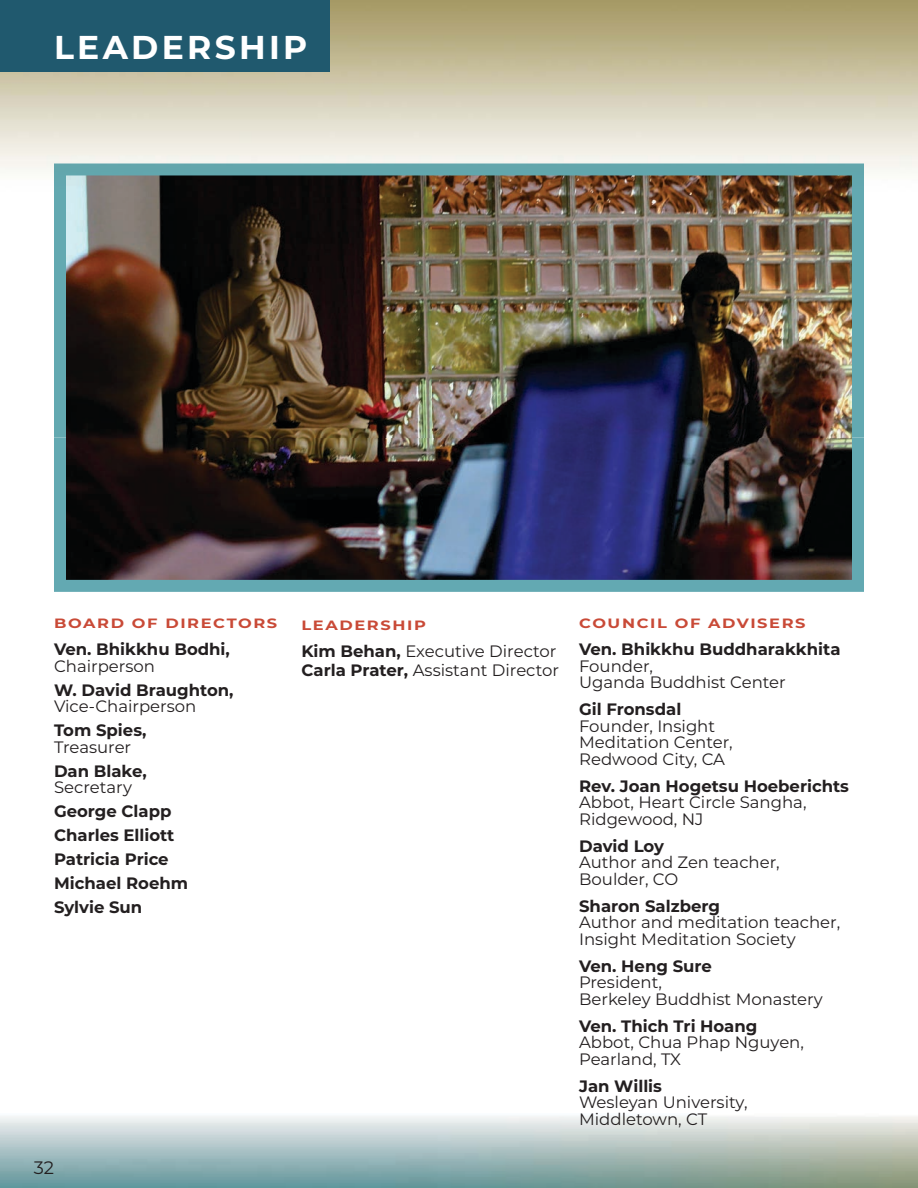
<style>
.page{position:relative;width:918px;height:1188px;background:#fff}
.page>*{position:absolute;margin:0;border:0;box-sizing:border-box;transform-origin:0 0}
.t1{font:700 33px "Montserrat";letter-spacing:.1em;color:#fff}
.t2{font:18px "Montserrat";color:#231f20}
.t3{font:16.5px/16.5px "Montserrat";color:#231f20}
.t4{font:700 16.5px/24px "Montserrat";color:#231f20}
.t5{font:700 13.5px "Montserrat";letter-spacing:.1em;color:#c94a37;scale:1.2 1}
.s1{font-weight:700}
</style>
<div class="page">
<img style="left:0;top:0;width:918px;height:173px">
<img style="left:0;top:1116px;width:918px;height:72px">
<img style="left:54px;top:438px;width:810px;height:154px">
<img style="left:54px;top:163px;width:810px;height:275px">
<div style="left:0;top:0;width:329px;height:72px;background:#20596e"></div>
<h1 class="t1" style="left:54px;top:23px;width:255px">LEADERSHIP</h1>
<p class="t5" style="left:54px;top:614px;width:188px">BOARD OF DIRECTORS</p>
<p class="t4" style="left:54px;top:637px;width:177px">Ven. Bhikkhu Bodhi,</p>
<p class="t3" style="left:54px;top:657px;width:102px">Chairperson</p>
<p class="t4" style="left:54px;top:677px;width:181px">W. David Braughton,</p>
<p class="t3" style="left:54px;top:698px;width:144px">Vice-Chairperson</p>
<p class="t4" style="left:54px;top:718px;width:94px">Tom Spies,</p>
<p class="t3" style="left:54px;top:738px;width:79px">Treasurer</p>
<p class="t4" style="left:54px;top:758px;width:94px">Dan Blake,</p>
<p class="t3" style="left:54px;top:779px;width:80px">Secretary</p>
<p class="t4" style="left:54px;top:799px;width:136px">George Clapp<br>Charles Elliott<br>Patricia Price<br>Michael Roehm<br>Sylvie Sun</p>
<p class="t2" style="left:34px;top:1155px;width:22px">32</p>
<p class="t5" style="left:301px;top:615px;width:105px">LEADERSHIP</p>
<p class="t3" style="left:301px;top:640px;width:259px;line-height:19.8px"><span class="s1">Kim Behan,</span> Executive Director<br><span class="s1">Carla Prater,</span> Assistant Director</p>
<p class="t5" style="left:579px;top:614px;width:190px">COUNCIL OF ADVISERS</p>
<p class="t4" style="left:579px;top:637px;width:263px">Ven. Bhikkhu Buddharakkhita</p>
<p class="t3" style="left:579px;top:657px;width:208px">Founder,<br>Uganda Buddhist Center</p>
<p class="t4" style="left:579px;top:697px;width:104px">Gil Fronsdal</p>
<p class="t3" style="left:579px;top:717px;width:155px">Founder, Insight<br>Meditation Center,<br>Redwood City, CA</p>
<p class="t4" style="left:579px;top:773px;width:271px">Rev. Joan Hogetsu Hoeberichts</p>
<p class="t3" style="left:579px;top:794px;width:229px">Abbot, Heart Circle Sangha,<br>Ridgewood, NJ</p>
<p class="t4" style="left:579px;top:833px;width:87px">David Loy</p>
<p class="t3" style="left:579px;top:854px;width:202px">Author and Zen teacher,<br>Boulder, CO</p>
<p class="t4" style="left:579px;top:893px;width:142px">Sharon Salzberg</p>
<p class="t3" style="left:579px;top:914px;width:263px">Author and meditation teacher,<br>Insight Meditation Society</p>
<p class="t4" style="left:579px;top:953px;width:134px">Ven. Heng Sure</p>
<p class="t3" style="left:579px;top:974px;width:246px">President,<br>Berkeley Buddhist Monastery</p>
<p class="t4" style="left:579px;top:1013px;width:180px">Ven. Thich Tri Hoang</p>
<p class="t3" style="left:579px;top:1034px;width:226px">Abbot, Chua Phap Nguyen,<br>Pearland, TX</p>
<p class="t4" style="left:579px;top:1073px;width:84px">Jan Willis</p>
<p class="t3" style="left:579px;top:1094px;width:170px">Wesleyan University,<br>Middletown, CT</p>
</div>
